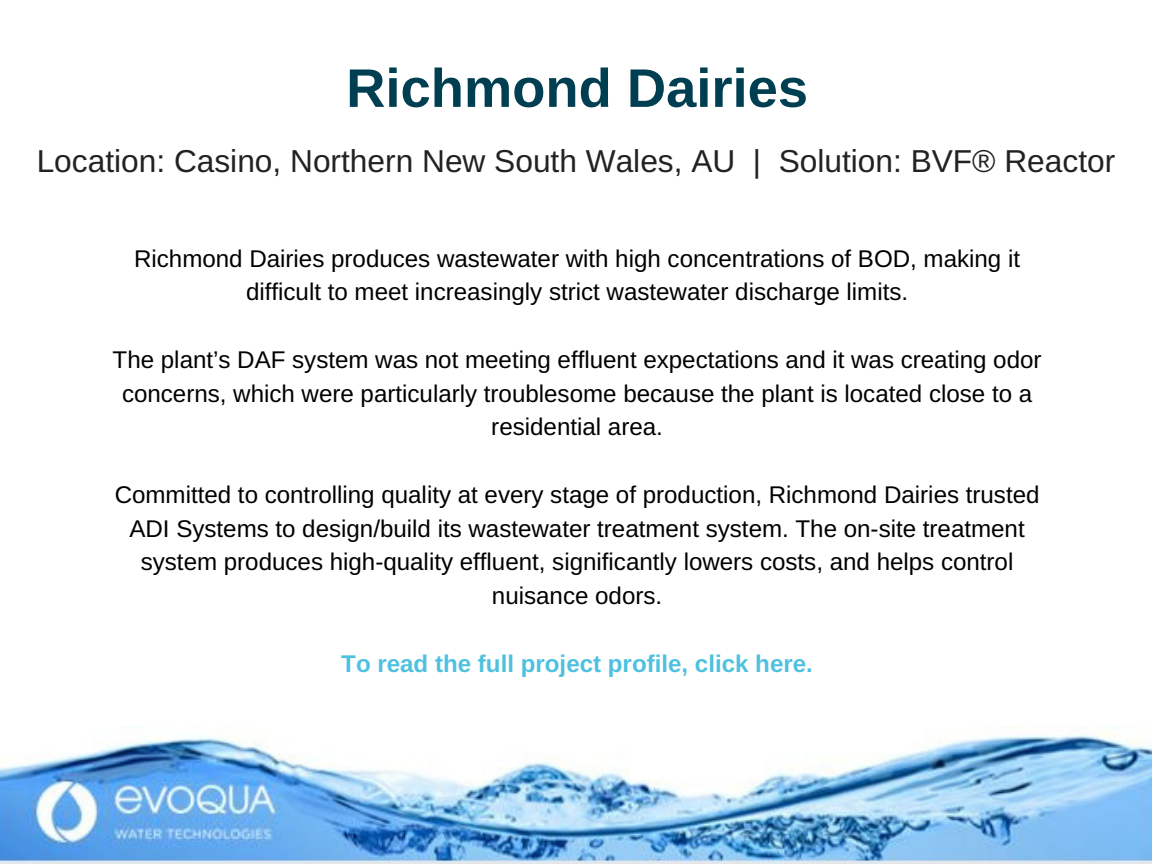
<style>
.page{position:relative;width:1152px;height:864px;background:#fff}
.page>*{position:absolute;margin:0;border:0;box-sizing:border-box;transform-origin:0 0}
.t1{font:700 54.3px "Arimo";color:#003e51}
.t2{font:31.65px "Arimo";color:#222}
.t3{font:24.15px/33.8px "Arimo";color:#000;text-align:center}
.t4{font:700 24.15px "Arimo";color:#4ec1e0}
</style>
<div class="page">
<img style="left:0;top:727px;width:1152px;height:137px">
<h1 class="t1" style="left:346px;top:58px;width:463px">Richmond Dairies</h1>
<h2 class="t2" style="left:37px;top:143px;width:1080px">Location: Casino, Northern New South Wales, AU | Solution: BVF® Reactor</h2>
<p class="t3" style="left:134px;top:241px;width:887px">Richmond Dairies produces wastewater with high concentrations of BOD, making it difficult to meet increasingly strict wastewater discharge limits.</p>
<p class="t3" style="left:113px;top:343px;width:930px">The plant’s DAF system was not meeting effluent expectations and it was creating odor concerns, which were particularly troublesome because the plant is located close to a residential area.</p>
<p class="t3" style="left:115px;top:478px;width:926px">Committed to controlling quality at every stage of production, Richmond Dairies trusted ADI Systems to design/build its wastewater treatment system. The on-site treatment system produces high-quality effluent, significantly lowers costs, and helps control nuisance odors.</p>
<p class="t4" style="left:341px;top:650px;width:473px">To read the full project profile, click here.</p>
</div>
